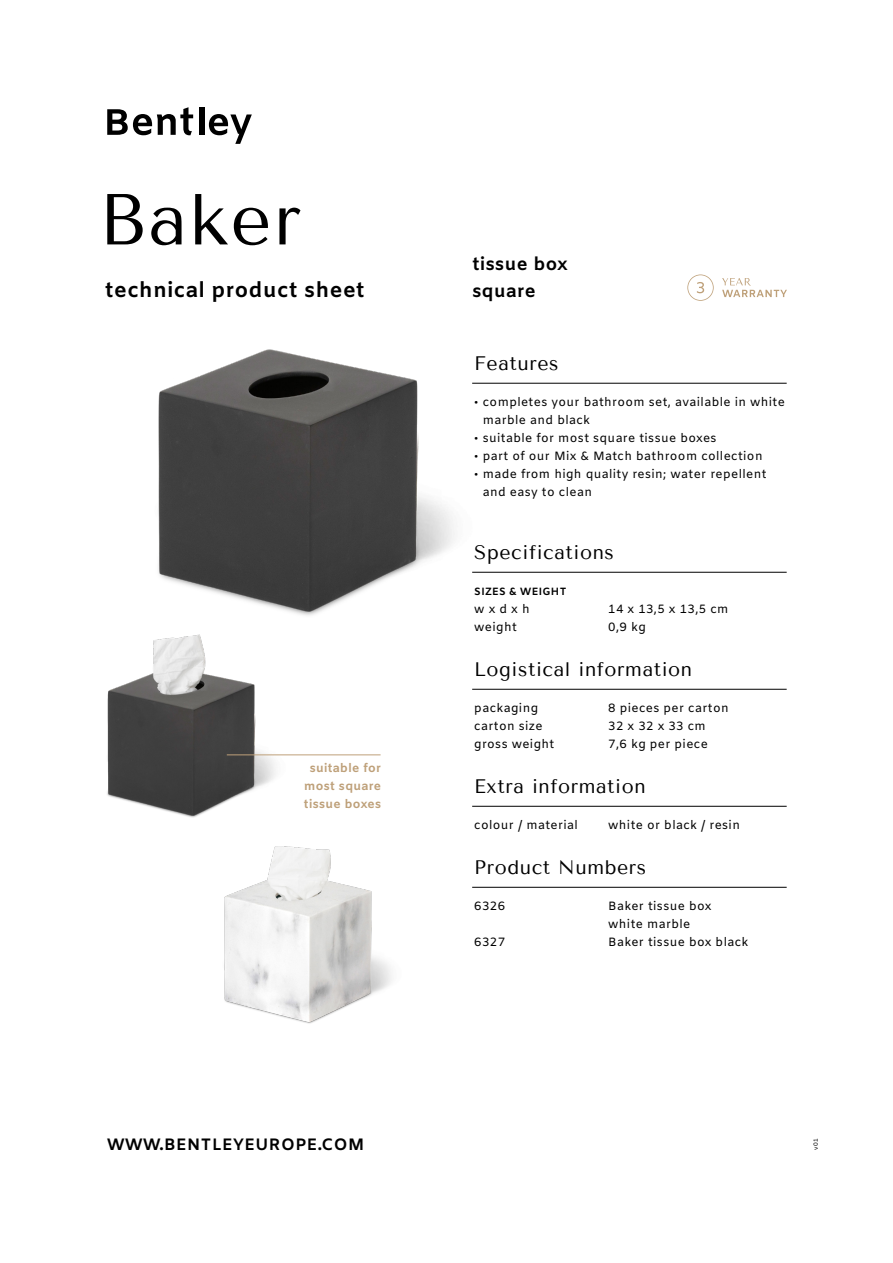
<style>
.page{position:relative;width:893px;height:1263px;background:#fff}
.page>*{position:absolute;margin:0;border:0;box-sizing:border-box;transform-origin:0 0}
.t1{font:72px "Tenor Sans";letter-spacing:.03em;color:#000}
.t2{font:700 21px "Amiko";letter-spacing:.03em;color:#000}
.kopje{font:19.5px "Tenor Sans";letter-spacing:.03em;color:#000}
.t3{font:700 18px "Amiko";letter-spacing:.03em;color:#000}
.t4{font:700 16.5px "Amiko";letter-spacing:.03em;color:#000}
.plat{font:12px/18px "Amiko";letter-spacing:.03em;color:#000}
.plat-2{font:700 12px "Amiko";letter-spacing:.03em;color:#bea079}
.tussenkopje{font:700 10.5px "Amiko";letter-spacing:.03em;color:#000}
.t5{font:6px "Amiko";color:#000}
</style>
<div class="page">
<img style="left:224px;top:846px;width:256px;height:178px">
<img style="left:107px;top:644px;width:244px;height:174px">
<img style="left:153px;top:349px;width:413px;height:295px">
<div style="left:199px;top:107px;width:5px;height:28px;background:#000"></div>
<svg style="left:209px;top:114px;width:43px;height:30px"></svg>
<svg style="left:107px;top:107px;width:86px;height:28px"></svg>
<hr style="left:472px;top:383px;width:315px;height:1px;background:#000">
<hr style="left:472px;top:572px;width:315px;height:1px;background:#000">
<hr style="left:472px;top:689px;width:315px;height:1px;background:#000">
<hr style="left:472px;top:806px;width:315px;height:1px;background:#000">
<hr style="left:472px;top:887px;width:315px;height:1px;background:#000">
<svg style="left:722px;top:278px;width:65px;height:19px"></svg>
<svg style="left:687px;top:274px;width:27px;height:27px"></svg>
<hr style="left:227px;top:754px;width:154px;height:1px;background:#bea079">
<p class="t1" style="left:99px;top:178px;width:204px">Baker</p>
<p class="t2" style="left:105px;top:277px;width:261px">technical product sheet</p>
<p class="plat-2" style="left:310px;top:761px;width:73px">suitable for</p>
<p class="plat-2" style="left:304px;top:779px;width:79px">most square</p>
<p class="plat-2" style="left:304px;top:797px;width:79px">tissue boxes</p>
<p class="t4" style="left:107px;top:1134px;width:259px">WWW.BENTLEYEUROPE.COM</p>
<p class="t3" style="left:472px;top:253px;width:97px">tissue box</p>
<p class="t3" style="left:472px;top:280px;width:65px">square</p>
<p class="kopje" style="left:474px;top:352px;width:86px">Features</p>
<p class="plat" style="left:483px;top:394px;width:304px;text-indent:-9px">• completes your bathroom set, available in white marble and black</p>
<p class="plat" style="left:474px;top:430px;width:244px">• suitable for most square tissue boxes</p>
<p class="plat" style="left:474px;top:448px;width:290px">• part of our Mix &amp; Match bathroom collection</p>
<p class="plat" style="left:483px;top:466px;width:285px;text-indent:-9px">• made from high quality resin; water repellent and easy to clean</p>
<p class="kopje" style="left:474px;top:541px;width:141px">Specifications</p>
<p class="tussenkopje" style="left:474px;top:585px;width:94px">SIZES &amp; WEIGHT</p>
<p class="plat" style="left:474px;top:601px;width:57px">w x d x h</p>
<p class="plat" style="left:608px;top:601px;width:122px">14 x 13,5 x 13,5 cm</p>
<p class="plat" style="left:474px;top:619px;width:44px">weight</p>
<p class="plat" style="left:608px;top:619px;width:39px">0,9 kg</p>
<p class="kopje" style="left:474px;top:658px;width:219px">Logistical information</p>
<p class="plat" style="left:474px;top:700px;width:65px">packaging</p>
<p class="plat" style="left:608px;top:700px;width:122px">8 pieces per carton</p>
<p class="plat" style="left:474px;top:718px;width:70px">carton size</p>
<p class="plat" style="left:608px;top:718px;width:99px">32 x 32 x 33 cm</p>
<p class="plat" style="left:474px;top:736px;width:82px">gross weight</p>
<p class="plat" style="left:608px;top:736px;width:101px">7,6 kg per piece</p>
<p class="kopje" style="left:474px;top:775px;width:173px">Extra information</p>
<p class="plat" style="left:474px;top:817px;width:105px">colour / material</p>
<p class="plat" style="left:608px;top:817px;width:133px">white or black / resin</p>
<p class="kopje" style="left:474px;top:856px;width:173px">Product Numbers</p>
<p class="plat" style="left:474px;top:898px;width:32px">6326</p>
<p class="plat" style="left:608px;top:898px;width:105px">Baker tissue box</p>
<p class="plat" style="left:608px;top:916px;width:84px">white marble</p>
<p class="plat" style="left:474px;top:934px;width:32px">6327</p>
<p class="plat" style="left:608px;top:934px;width:142px">Baker tissue box black</p>
<p class="t5" style="left:812px;top:1150px;width:13px;rotate:-90deg">v01</p>
</div>
